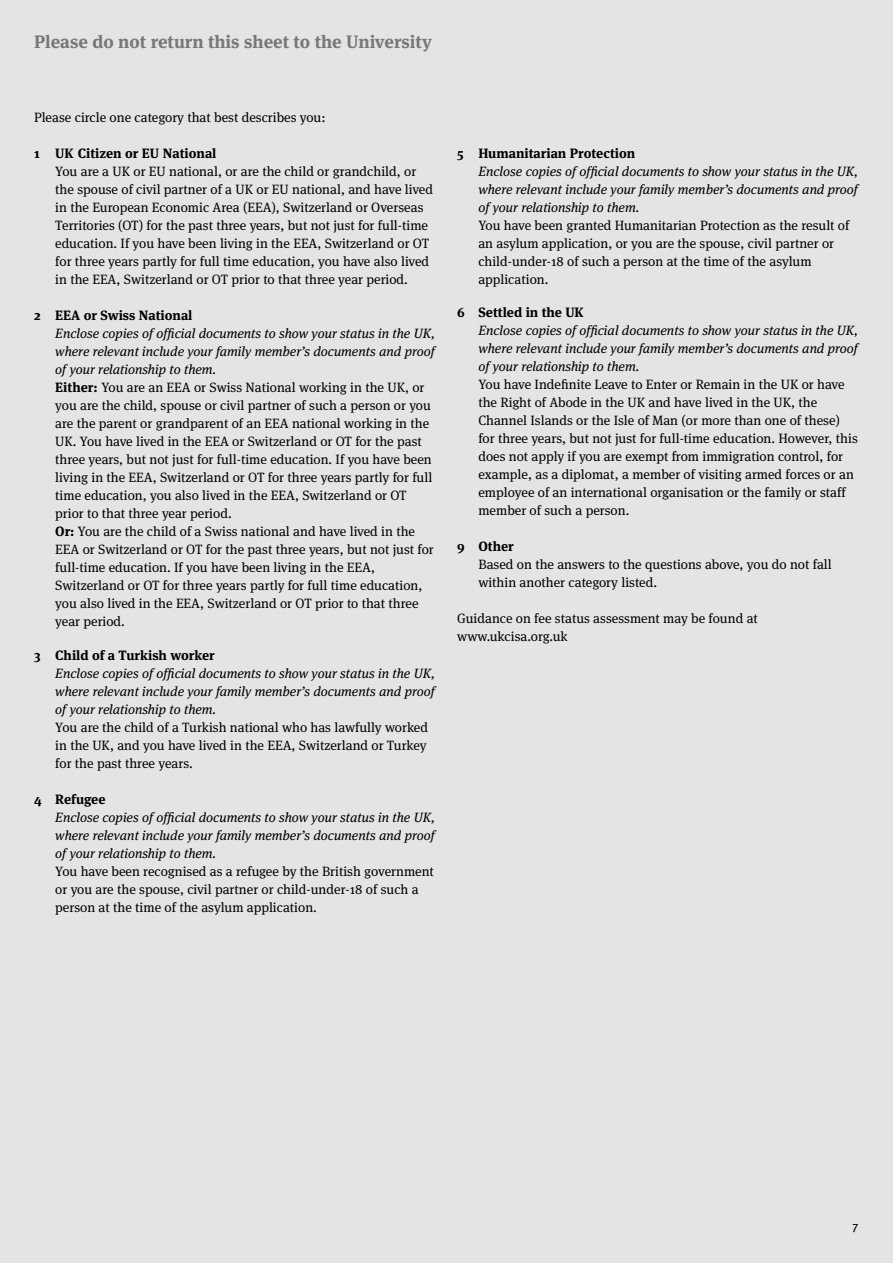
<style>
.page{position:relative;width:893px;height:1263px;background:#e4e4e4}
.page>*{position:absolute;margin:0;border:0;box-sizing:border-box;transform-origin:0 0}
.t1{font:700 18px "Meta Serif OT";color:#787878}
.t2{font:13.5px/18px "Meta Serif OT";color:#000}
.t3{font:italic 13.5px/18px "Meta Serif OT";color:#000;text-align:justify}
.t4{font:700 13.5px "Meta Serif OT";color:#000}
.t5{font:12px "Meta OT";color:#000}
.s1{font-style:italic}
.s2{font-weight:700}
</style>
<div class="page">
<h1 class="t1" style="left:34px;top:35px;width:399px">Please do not return this sheet to the University</h1>
<p class="t2" style="left:34px;top:109px;width:293px">Please circle one category that best describes you:</p>
<p class="t4" style="left:34px;top:148px;width:184px">1 UK Citizen or EU National</p>
<p class="t2" style="left:55px;top:163px;width:379px">You are a UK or EU national, or are the child or grandchild, or the spouse of civil partner of a UK or EU national, and have lived in the European Economic Area (EEA), Switzerland or Overseas Territories (OT) for the past three years, but not just for full-time education. If you have been living in the EEA, Switzerland or OT for three years partly for full time education, you have also lived in the EEA, Switzerland or OT prior to that three year period.</p>
<p class="t4" style="left:34px;top:310px;width:160px">2 EEA or Swiss National</p>
<p class="t2" style="left:55px;top:325px;width:381px"><span class="s1">Enclose copies of official documents to show your status in the UK, where relevant include your family member’s documents and proof of your relationship to them.<br></span><span class="s2">Either:</span> You are an EEA or Swiss National working in the UK, or you are the child, spouse or civil partner of such a person or you are the parent or grandparent of an EEA national working in the UK. You have lived in the EEA or Switzerland or OT for the past three years, but not just for full-time education. If you have been living in the EEA, Switzerland or OT for three years partly for full time education, you also lived in the EEA, Switzerland or OT prior to that three year period.<br><span class="s2">Or:</span> You are the child of a Swiss national and have lived in the EEA or Switzerland or OT for the past three years, but not just for full-time education. If you have been living in the EEA, Switzerland or OT for three years partly for full time education, you also lived in the EEA, Switzerland or OT prior to that three year period.</p>
<p class="t4" style="left:34px;top:650px;width:182px">3 Child of a Turkish worker</p>
<p class="t3" style="left:55px;top:665px;width:381px">Enclose copies of official documents to show your status in the UK, where relevant include your family member’s documents and proof of your relationship to them.</p>
<p class="t2" style="left:55px;top:719px;width:374px;text-align:justify">You are the child of a Turkish national who has lawfully worked in the UK, and you have lived in the EEA, Switzerland or Turkey for the past three years.</p>
<p class="t4" style="left:34px;top:794px;width:73px">4 Refugee</p>
<p class="t3" style="left:55px;top:809px;width:381px">Enclose copies of official documents to show your status in the UK, where relevant include your family member’s documents and proof of your relationship to them.</p>
<p class="t2" style="left:55px;top:863px;width:380px">You have been recognised as a refugee by the British government or you are the spouse, civil partner or child-under-18 of such a person at the time of the asylum application.</p>
<p class="t4" style="left:457px;top:148px;width:180px">5 Humanitarian Protection</p>
<p class="t3" style="left:478px;top:163px;width:381px">Enclose copies of official documents to show your status in the UK, where relevant include your family member’s documents and proof of your relationship to them.</p>
<p class="t2" style="left:478px;top:217px;width:372px">You have been granted Humanitarian Protection as the result of an asylum application, or you are the spouse, civil partner or child-under-18 of such a person at the time of the asylum application.</p>
<p class="t4" style="left:457px;top:307px;width:128px">6 Settled in the UK</p>
<p class="t3" style="left:478px;top:322px;width:381px">Enclose copies of official documents to show your status in the UK, where relevant include your family member’s documents and proof of your relationship to them.</p>
<p class="t2" style="left:478px;top:376px;width:381px">You have Indefinite Leave to Enter or Remain in the UK or have the Right of Abode in the UK and have lived in the UK, the Channel Islands or the Isle of Man (or more than one of these) for three years, but not just for full-time education. However, this does not apply if you are exempt from immigration control, for example, as a diplomat, a member of visiting armed forces or an employee of an international organisation or the family or staff member of such a person.</p>
<p class="t4" style="left:457px;top:541px;width:58px">9 Other</p>
<p class="t2" style="left:478px;top:556px;width:355px">Based on the answers to the questions above, you do not fall within another category listed.</p>
<p class="t2" style="left:457px;top:610px;width:302px">Guidance on fee status assessment may be found at www.ukcisa.org.uk</p>
<p class="t5" style="left:852px;top:1222px;width:7px">7</p>
</div>
